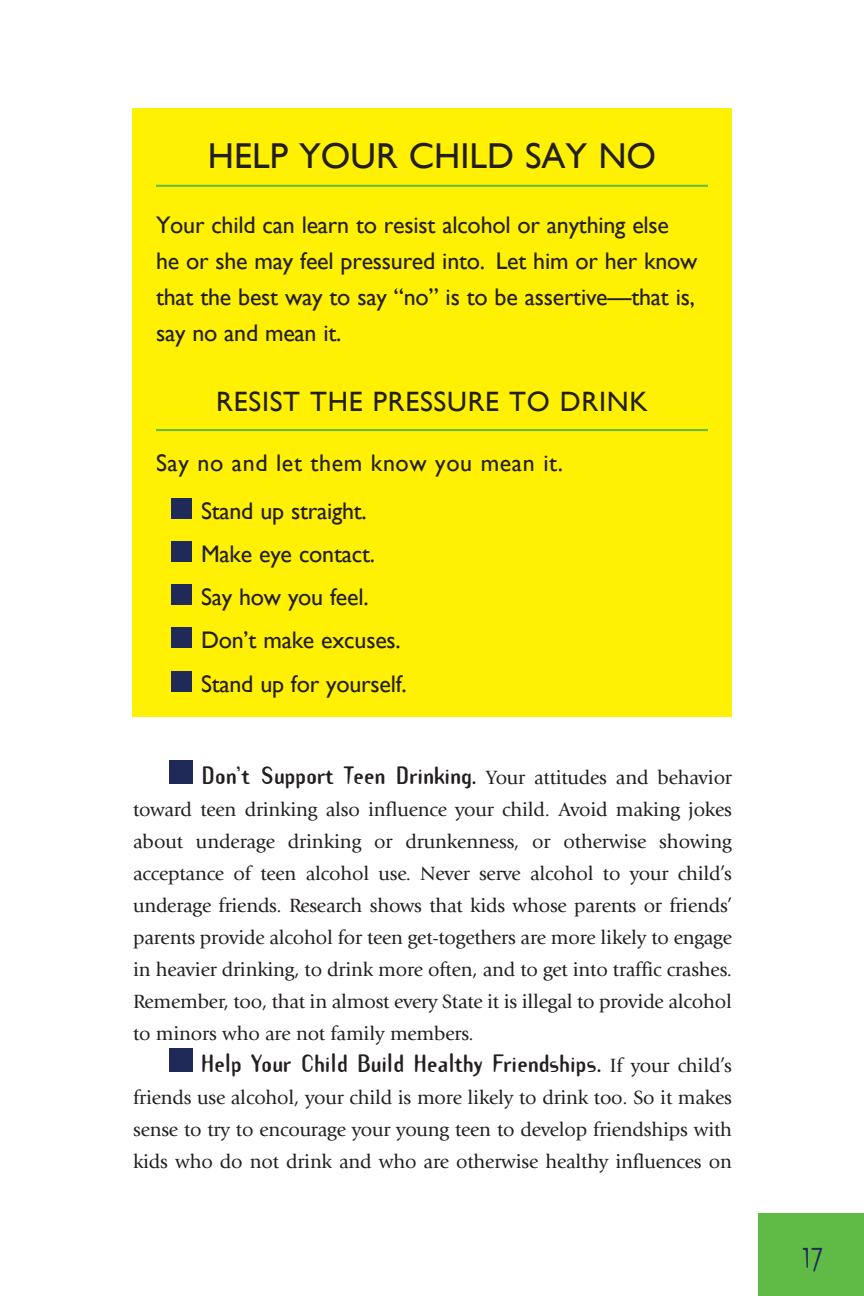
<style>
.page{position:relative;width:864px;height:1296px;background:#fff}
.page>*{position:absolute;margin:0;border:0;box-sizing:border-box;transform-origin:0 0}
.t1{font:36px "Gill Sans";color:#231f20}
.t2{font:28px "Gill Sans";letter-spacing:.025em;color:#231f20}
.t3{font:28px "Template Gothic";color:#1f2a58}
.t4{font:24px/36px "Gill Sans";letter-spacing:-.01em;color:#231f20}
.t5{font:24px "Gill Sans";letter-spacing:.025em;color:#231f20}
.t6{font:700 22px "Template Gothic";letter-spacing:-.01em;color:#231f20}
.t7{font:20px/32px "Giovanni Std";letter-spacing:-.01em;color:#231f20;text-align:justify}
.s1{font-family:"Giovanni Std";font-weight:400;font-size:20px}
</style>
<div class="page">
<div style="left:759px;top:1214px;width:105px;height:82px;background:#60bb46"></div>
<div style="left:169px;top:760px;width:24px;height:24px;background:#1f2a58"></div>
<div style="left:169px;top:1048px;width:24px;height:24px;background:#1f2a58"></div>
<div style="left:132px;top:108px;width:600px;height:609px;background:#fff101"></div>
<hr style="left:156px;top:185px;width:552px;height:2px;background:#60bb46">
<hr style="left:156px;top:429px;width:552px;height:2px;background:#60bb46">
<div style="left:171px;top:498px;width:21px;height:21px;background:#1f2a58"></div>
<div style="left:171px;top:541px;width:21px;height:21px;background:#1f2a58"></div>
<div style="left:171px;top:584px;width:21px;height:21px;background:#1f2a58"></div>
<div style="left:171px;top:628px;width:21px;height:20px;background:#1f2a58"></div>
<div style="left:171px;top:671px;width:21px;height:21px;background:#1f2a58"></div>
<h3 class="t1" style="left:208px;top:134px;width:450px">HELP YOUR CHILD SAY NO</h3>
<p class="t4" style="left:156px;top:206px;width:543px">Your child can learn to resist alcohol or anything else he or she may feel pressured into. Let him or her know that the best way to say “no” is to be assertive—that is, say no and mean it.</p>
<h3 class="t2" style="left:216px;top:385px;width:433px">RESIST THE PRESSURE TO DRINK</h3>
<p class="t5" style="left:156px;top:449px;width:409px">Say no and let them know you mean it.</p>
<p class="t4" style="left:201px;top:492px;width:167px">Stand up straight.</p>
<p class="t4" style="left:201px;top:536px;width:176px">Make eye contact.</p>
<p class="t4" style="left:201px;top:579px;width:169px">Say how you feel.</p>
<p class="t4" style="left:201px;top:622px;width:201px">Don’t make excuses.</p>
<p class="t4" style="left:201px;top:665px;width:207px">Stand up for yourself.</p>
<p class="t6" style="left:202px;top:759px;width:532px">Don’t Support Teen Drinking. <span class="s1">Your attitudes and behavior</span></p>
<p class="t7" style="left:133px;top:793px;width:600px">toward teen drinking also influence your child. Avoid making jokes about underage drinking or drunkenness, or otherwise showing acceptance of teen alcohol use. Never serve alcohol to your child’s underage friends. Research shows that kids whose parents or friends’ parents provide alcohol for teen get-togethers are more likely to engage in heavier drinking, to drink more often, and to get into traffic crashes.<br>Remember, too, that in almost every State it is illegal to provide alcohol to minors who are not family members.</p>
<p class="t6" style="left:201px;top:1047px;width:532px">Help Your Child Build Healthy Friendships. <span class="s1">If your child’s</span></p>
<p class="t7" style="left:133px;top:1081px;width:601px">friends use alcohol, your child is more likely to drink too. So it makes sense to try to encourage your young teen to develop friendships with kids who do not drink and who are otherwise healthy influences on</p>
<h2 class="t3" style="left:802px;top:1237px;width:23px">17</h2>
</div>
